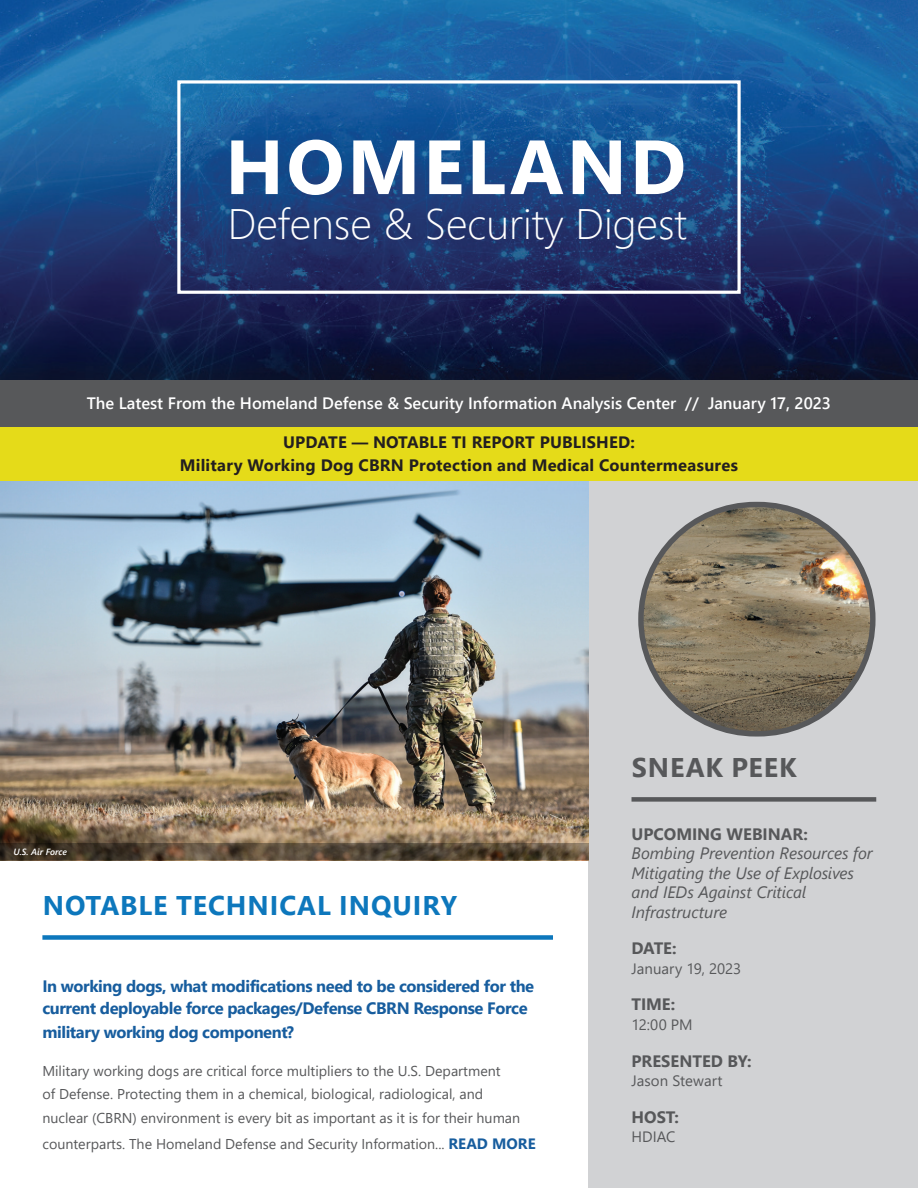
<style>
.page{position:relative;width:918px;height:1188px;background:#fff}
.page>*{position:absolute;margin:0;border:0;box-sizing:border-box;transform-origin:0 0}
.t1{font:700 76.5px "Segoe UI";letter-spacing:.035em;color:#fff}
.t2{font:300 42.6px "Segoe UI";color:#fff}
.t3{font:700 27px "Segoe UI";letter-spacing:.035em;color:#0d77bc}
.t4{font:700 27px "Segoe UI";letter-spacing:.03em;color:#57585a}
.t5{font:700 16.5px/22.5px "Segoe UI";letter-spacing:-.025em;color:#175d9e}
.t6{font:italic 16.5px/19.5px "Segoe UI";letter-spacing:-.005em;color:#57585a}
.t7{font:700 16.5px/22.5px "Segoe UI";letter-spacing:.01em;color:#231f20;text-align:center}
.t8{font:600 16.5px "Segoe UI";color:#fff}
.t9{font:700 16.5px "Segoe UI";letter-spacing:-.005em;color:#57585a}
.t10{font:15px "Segoe UI";color:#57585a}
.t11{font:14.25px/24px "Segoe UI";color:#57585a}
.t12{font:italic 600 9px "Segoe UI";color:#fff}
.s1{font-weight:700;font-size:15px;color:#175d9e}
</style>
<div class="page">
<img style="left:0;top:0;width:918px;height:380px">
<div style="left:588px;top:481px;width:330px;height:707px;background:#d1d2d4"></div>
<div style="left:0;top:380px;width:918px;height:47px;background:#57585a"></div>
<div style="left:632px;top:797px;width:244px;height:5px;background:#57585a"></div>
<img style="left:641px;top:505px;width:232px;height:229px;border-radius:115px">
<div style="left:638px;top:502px;width:238px;height:235px;border:5px solid #57585a;border-radius:115px"></div>
<img style="left:0;top:481px;width:588px;height:363px">
<div style="left:42px;top:935px;width:511px;height:5px;background:#0d77bc"></div>
<div style="left:0;top:427px;width:918px;height:54px;background:#e5db19"></div>
<svg style="left:0;top:844px;width:588px;height:16px;background:#514333"></svg>
<div style="left:177px;top:80px;width:564px;height:214px;border:3px solid #fff"></div>
<h1 class="t1" style="left:225px;top:95px;width:462px">HOMELAND</h1>
<h2 class="t2" style="left:228px;top:184px;width:461px">Defense &amp; Security Digest</h2>
<p class="t8" style="left:87px;top:388px;width:746px">The Latest From the Homeland Defense &amp; Security Information Analysis Center // January 17, 2023</p>
<p class="t7" style="left:180px;top:430px;width:560px">UPDATE — NOTABLE TI REPORT PUBLISHED:<br>Military Working Dog CBRN Protection and Medical Countermeasures</p>
<p class="t12" style="left:14px;top:844px;width:55px">U.S. Air Force</p>
<h3 class="t3" style="left:43px;top:880px;width:416px">NOTABLE TECHNICAL INQUIRY</h3>
<p class="t5" style="left:42px;top:973px;width:493px">In working dogs, what modifications need to be considered for the current deployable force packages/Defense CBRN Response Force</p>
<p class="t5" style="left:42px;top:1020px;width:253px">military working dog component?</p>
<p class="t11" style="left:42px;top:1057px;width:479px">Military working dogs are critical force multipliers to the U.S. Department<br>of Defense. Protecting them in a chemical, biological, radiological, and nuclear (CBRN) environment is every bit as important as it is for their human</p>
<p class="t11" style="left:42px;top:1131px;width:495px">counterparts. The Homeland Defense and Security Information... <span class="s1">READ MORE</span></p>
<h3 class="t4" style="left:632px;top:742px;width:166px">SNEAK PEEK</h3>
<p class="t9" style="left:632px;top:818px;width:178px">UPCOMING WEBINAR:</p>
<p class="t6" style="left:632px;top:841px;width:243px">Bombing Prevention Resources for<br>Mitigating the Use of Explosives and IEDs Against Critical<br>Infrastructure</p>
<p class="t9" style="left:632px;top:933px;width:47px">DATE:</p>
<p class="t10" style="left:632px;top:954px;width:111px">January 19, 2023</p>
<p class="t9" style="left:632px;top:989px;width:45px">TIME:</p>
<p class="t10" style="left:632px;top:1010px;width:63px">12:00 PM</p>
<p class="t9" style="left:632px;top:1045px;width:122px">PRESENTED BY:</p>
<p class="t10" style="left:632px;top:1067px;width:93px">Jason Stewart</p>
<p class="t9" style="left:632px;top:1101px;width:49px">HOST:</p>
<p class="t10" style="left:632px;top:1123px;width:45px">HDIAC</p>
</div>
